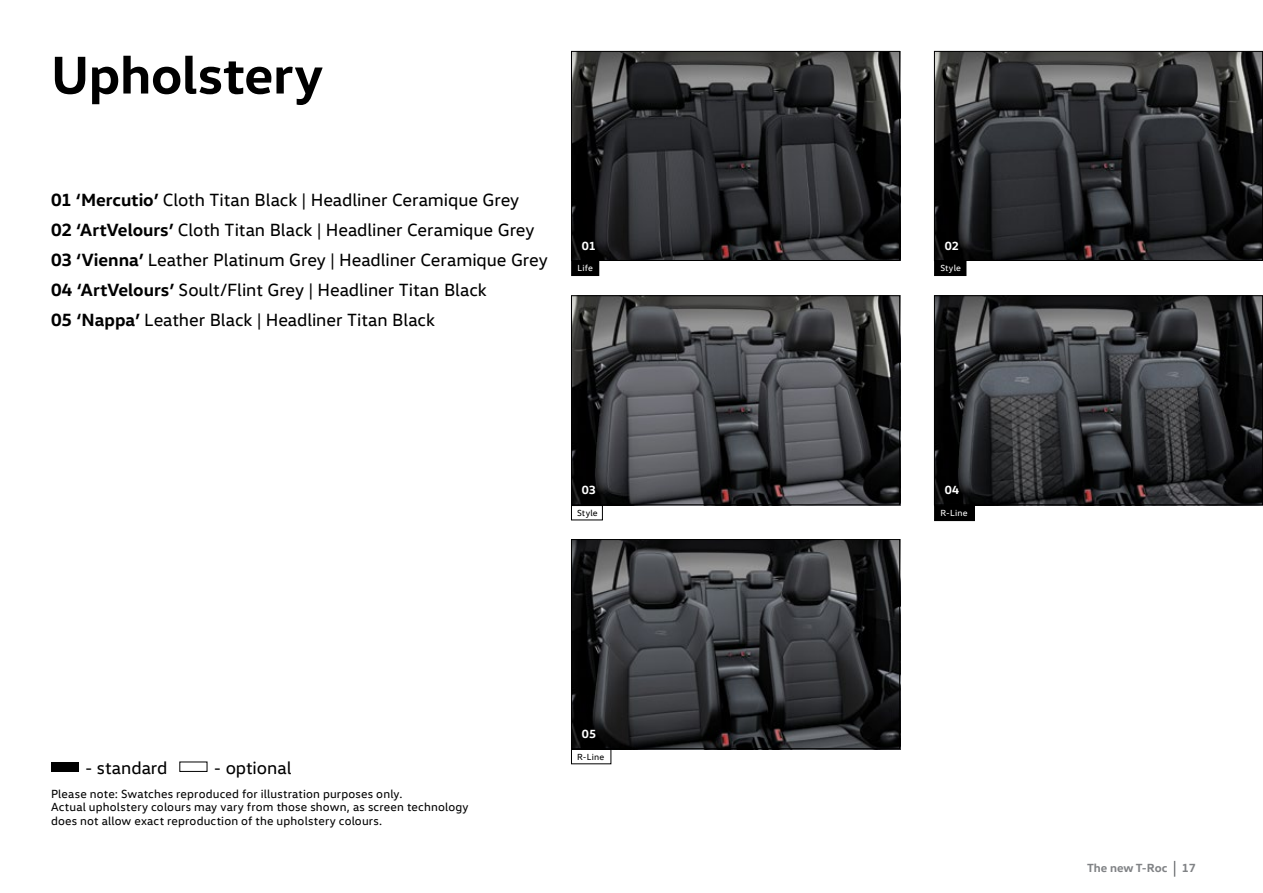
<style>
.page{position:relative;width:1263px;height:893px;background:#fff}
.page>*{position:absolute;margin:0;border:0;box-sizing:border-box;transform-origin:0 0}
.t1{font:700 54px "VW Head";letter-spacing:-.005em;color:#000}
.t2{font:18px/30px "VW Head";letter-spacing:-.005em;color:#000}
.t3{font:12px/13.5px "VW Head";letter-spacing:.015em;color:#000}
.t4{font:700 12px "VW Head";color:#808285}
.t5{font:700 12px "VW Head";letter-spacing:.01em;color:#fff}
.t6{font:9px "VW Head";letter-spacing:.025em;color:#fff}
.t7{font:9px "VW Head";letter-spacing:.025em;color:#000}
.s1{font-weight:700}
</style>
<div class="page">
<svg style="left:1174px;top:861px;width:1px;height:16px"></svg>
<img style="left:573px;top:541px;width:325px;height:206px">
<div style="left:571px;top:539px;width:329px;height:210px;border:1px solid #000"></div>
<img style="left:573px;top:53px;width:325px;height:206px">
<div style="left:571px;top:51px;width:329px;height:210px;border:1px solid #000"></div>
<img style="left:936px;top:297px;width:325px;height:206px">
<div style="left:934px;top:295px;width:329px;height:210px;border:1px solid #000"></div>
<img style="left:573px;top:297px;width:325px;height:206px">
<div style="left:571px;top:295px;width:329px;height:210px;border:1px solid #000"></div>
<img style="left:936px;top:53px;width:325px;height:206px">
<div style="left:934px;top:51px;width:329px;height:210px;border:1px solid #000"></div>
<div style="left:572px;top:261px;width:26px;height:14px;background:#000"></div>
<div style="left:571px;top:260px;width:28px;height:16px;border:2px solid #000"></div>
<div style="left:935px;top:261px;width:31px;height:14px;background:#000"></div>
<div style="left:934px;top:260px;width:32px;height:16px;border:2px solid #000"></div>
<div style="left:935px;top:506px;width:39px;height:14px;background:#000"></div>
<div style="left:934px;top:505px;width:41px;height:16px;border:2px solid #000"></div>
<div style="left:51px;top:762px;width:27px;height:9px;background:#000"></div>
<div style="left:179px;top:762px;width:28px;height:10px;border:1px solid #000"></div>
<div style="left:571px;top:505px;width:32px;height:15px;border:1px solid #000"></div>
<div style="left:571px;top:749px;width:40px;height:15px;border:1px solid #000"></div>
<h1 class="t1" style="left:51px;top:40px;width:274px">Upholstery</h1>
<p class="t2" style="left:51px;top:185px;width:498px"><span class="s1">01 ‘Mercutio’</span> Cloth Titan Black | Headliner Ceramique Grey<br><span class="s1">02 ‘ArtVelours’</span> Cloth Titan Black | Headliner Ceramique Grey <span class="s1">03 ‘Vienna’</span> Leather Platinum Grey | Headliner Ceramique Grey <span class="s1">04 ‘ArtVelours’</span> Soult/Flint Grey | Headliner Titan Black<br><span class="s1">05 ‘Nappa’</span> Leather Black | Headliner Titan Black</p>
<p class="t5" style="left:582px;top:238px;width:16px">01</p>
<p class="t5" style="left:945px;top:238px;width:16px">02</p>
<p class="t6" style="left:577px;top:263px;width:17px">Life</p>
<p class="t6" style="left:940px;top:263px;width:22px">Style</p>
<p class="t5" style="left:582px;top:482px;width:16px">03</p>
<p class="t7" style="left:577px;top:507px;width:22px">Style</p>
<p class="t5" style="left:945px;top:482px;width:16px">04</p>
<p class="t6" style="left:940px;top:508px;width:29px">R-Line</p>
<p class="t2" style="left:85px;top:752px;width:84px">- standard</p>
<p class="t2" style="left:214px;top:752px;width:79px">- optional</p>
<p class="t3" style="left:51px;top:786px;width:419px">Please note: Swatches reproduced for illustration purposes only.<br>Actual upholstery colours may vary from those shown, as screen technology does not allow exact reproduction of the upholstery colours.</p>
<p class="t5" style="left:582px;top:726px;width:16px">05</p>
<p class="t7" style="left:577px;top:751px;width:29px">R-Line</p>
<p class="t4" style="left:1087px;top:860px;width:110px">The new T-Roc 17</p>
</div>
